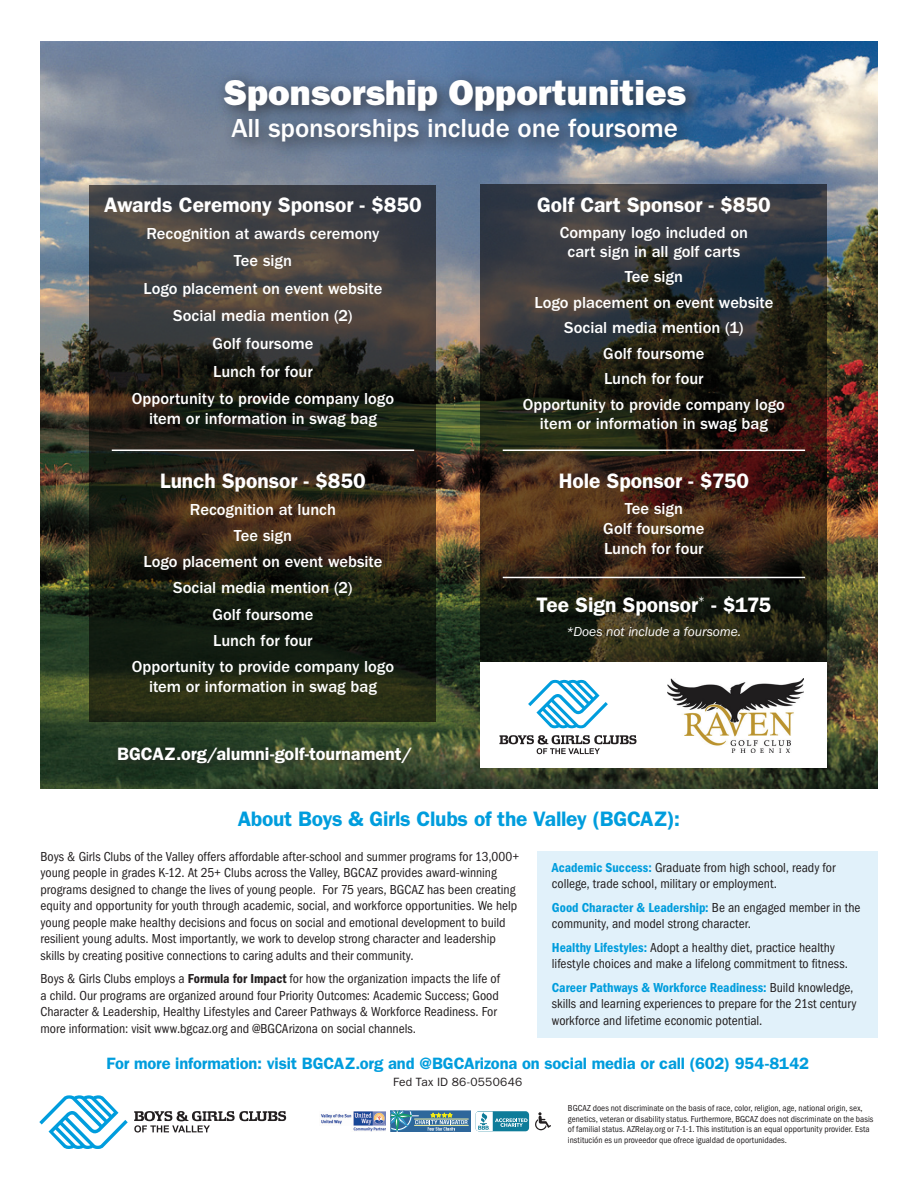
<style>
.page{position:relative;width:918px;height:1188px;background:#fff}
.page>*{position:absolute;margin:0;border:0;box-sizing:border-box;transform-origin:0 0}
.t1{font:36px "ITC Franklin Gothic Std Hvy";letter-spacing:.005em;color:#fff}
.t2{font:500 27px "ITC Franklin Gothic Std";letter-spacing:-.005em;color:#fff}
.t3{font:600 21px "ITC Franklin Gothic Std";color:#fff}
.t4{font:600 21px "ITC Franklin Gothic Std";letter-spacing:-.015em;color:#009ddd}
.t5{font:600 18px "ITC Franklin Gothic Std";color:#fff}
.t6{font:500 16.5px/27.6px "ITC Franklin Gothic Std";color:#fff;text-align:center}
.t7{font:600 16.5px "ITC Franklin Gothic Std";letter-spacing:-.01em;color:#009ddd}
.t8{font:condensed 13.5px/16.5px "ITC Franklin Gothic Std";color:#231f20}
.t9{font:13.5px "ITC Franklin Gothic Std Dm Cd";color:#009ddd}
.t10{font:italic 13.5px "ITC Franklin Gothic Std";letter-spacing:-.005em;color:#fff}
.t11{font:12px "ITC Franklin Gothic Std";letter-spacing:.02em;color:#231f20}
.t12{font:condensed 9px/10.5px "ITC Franklin Gothic Std";letter-spacing:.005em;color:#231f20}
.s1{font-family:"ITC Franklin Gothic Std Dm Cd";font-stretch:normal}
.s2{font-family:"ITC Franklin Gothic Std Dm Cd";font-stretch:normal;color:#009ddd}
.s3{font-family:"ITC Franklin Gothic Std";font-stretch:condensed;color:#231f20}
</style>
<div class="page">
<img style="left:40px;top:41px;width:838px;height:747px">
<div style="left:481px;top:662px;width:346px;height:105px;background:#fff"></div>
<svg style="left:39px;top:1095px;width:89px;height:54px"></svg>
<svg style="left:134px;top:1111px;width:152px;height:22px"></svg>
<svg style="left:353px;top:1111px;width:33px;height:1px"></svg>
<img style="left:320px;top:1112px;width:66px;height:20px">
<svg style="left:391px;top:1111px;width:138px;height:21px;background:#659db0"></svg>
<svg style="left:535px;top:1112px;width:16px;height:18px"></svg>
<div style="left:215px;top:69px;width:489px;height:90px;background:#231f20;opacity:.75"></div>
<div style="left:113px;top:742px;width:308px;height:31px;background:#231f20;opacity:.75"></div>
<svg style="left:90px;top:185px;width:346px;height:536px;background:#2d2b22"></svg>
<hr style="left:112px;top:450px;width:302px;height:1px;background:#fff">
<img style="left:667px;top:678px;width:137px;height:75px">
<svg style="left:499px;top:735px;width:138px;height:19px"></svg>
<svg style="left:528px;top:680px;width:80px;height:48px"></svg>
<svg style="left:481px;top:185px;width:346px;height:477px;background:#2f2820"></svg>
<hr style="left:503px;top:450px;width:302px;height:1px;background:#fff">
<div style="left:537px;top:852px;width:341px;height:186px;background:#e1f1fa"></div>
<hr style="left:503px;top:577px;width:302px;height:1px;background:#fff">
<h1 class="t1" style="left:223px;top:71px;width:464px">Sponsorship Opportunities</h1>
<h2 class="t2" style="left:231px;top:113px;width:448px">All sponsorships include one foursome</h2>
<h3 class="t3" style="left:104px;top:193px;width:319px">Awards Ceremony Sponsor - $850</h3>
<p class="t6" style="left:132px;top:220px;width:264px">Recognition at awards ceremony<br>Tee sign<br>Logo placement on event website<br>Social media mention (2)<br>Golf foursome<br>Lunch for four<br>Opportunity to provide company logo</p>
<p class="t6" style="left:149px;top:405px;width:229px">item or information in swag bag</p>
<h3 class="t3" style="left:160px;top:469px;width:207px">Lunch Sponsor - $850</h3>
<p class="t6" style="left:132px;top:496px;width:264px;line-height:26.2px">Recognition at lunch<br>Tee sign<br>Logo placement on event website<br>Social media mention (2)<br>Golf foursome<br>Lunch for four<br>Opportunity to provide company logo</p>
<p class="t6" style="left:149px;top:673px;width:229px">item or information in swag bag</p>
<h3 class="t5" style="left:117px;top:743px;width:297px">BGCAZ.org/alumni-golf-tournament/</h3>
<h3 class="t3" style="left:537px;top:193px;width:235px">Golf Cart Sponsor - $850</h3>
<p class="t6" style="left:560px;top:223px;width:190px;line-height:18.8px">Company logo included on cart sign in all golf carts</p>
<p class="t6" style="left:523px;top:264px;width:264px;line-height:25.5px">Tee sign<br>Logo placement on event website<br>Social media mention (1)<br>Golf foursome<br>Lunch for four<br>Opportunity to provide company logo</p>
<p class="t6" style="left:540px;top:410px;width:229px">item or information in swag bag</p>
<h3 class="t3" style="left:559px;top:468px;width:192px">Hole Sponsor - $750</h3>
<p class="t6" style="left:603px;top:499px;width:103px;line-height:19.8px">Tee sign<br>Golf foursome<br>Lunch for four</p>
<h3 class="t3" style="left:537px;top:593px;width:236px">Tee Sign Sponsor<sup>*</sup> - $175</h3>
<p class="t10" style="left:567px;top:624px;width:176px">*Does not include a foursome.</p>
<h3 class="t4" style="left:238px;top:806px;width:444px">About Boys &amp; Girls Clubs of the Valley (BGCAZ):</h3>
<p class="t8" style="left:40px;top:848px;width:480px">Boys &amp; Girls Clubs of the Valley offers affordable after-school and summer programs for 13,000+ young people in grades K-12. At 25+ Clubs across the Valley, BGCAZ provides award-winning programs designed to change the lives of young people. For 75 years, BGCAZ has been creating equity and opportunity for youth through academic, social, and workforce opportunities. We help young people make healthy decisions and focus on social and emotional development to build resilient young adults. Most importantly, we work to develop strong character and leadership skills by creating positive connections to caring adults and their community.</p>
<p class="t8" style="left:40px;top:970px;width:461px">Boys &amp; Girls Clubs employs a <span class="s1">Formula for Impact</span> for how the organization impacts the life of a child. Our programs are organized around four Priority Outcomes: Academic Success; Good Character &amp; Leadership, Healthy Lifestyles and Career Pathways &amp; Workforce Readiness. For more information: visit www.bgcaz.org and @BGCArizona on social channels.</p>
<p class="t8" style="left:552px;top:859px;width:285px"><span class="s2">Academic Success:</span> Graduate from high school, ready for college, trade school, military or employment.</p>
<p class="t9" style="left:552px;top:899px;width:310px">Good Character &amp; Leadership: <span class="s3">Be an engaged member in the</span></p>
<p class="t8" style="left:552px;top:912px;width:285px;line-height:23.5px">community, and model strong character.<br><span class="s2">Healthy Lifestyles:</span> Adopt a healthy diet, practice healthy</p>
<p class="t8" style="left:552px;top:955px;width:298px">lifestyle choices and make a lifelong commitment to fitness.</p>
<p class="t9" style="left:552px;top:979px;width:303px">Career Pathways &amp; Workforce Readiness: <span class="s3">Build knowledge,</span></p>
<p class="t8" style="left:552px;top:995px;width:306px">skills and learning experiences to prepare for the 21st century workforce and lifetime economic potential.</p>
<p class="t7" style="left:107px;top:1054px;width:704px">For more information: visit BGCAZ.org and @BGCArizona on social media or call (602) 954-8142</p>
<p class="t11" style="left:393px;top:1075px;width:131px">Fed Tax ID 86-0550646</p>
<p class="t12" style="left:568px;top:1103px;width:307px">BGCAZ does not discriminate on the basis of race, color, religion, age, national origin, sex, genetics, veteran or disability status. Furthermore, BGCAZ does not discriminate on the basis of familial status. AZRelay.org or 7-1-1. This institution is an equal opportunity provider. Esta institución es un proveedor que ofrece igualdad de oportunidades.</p>
</div>
